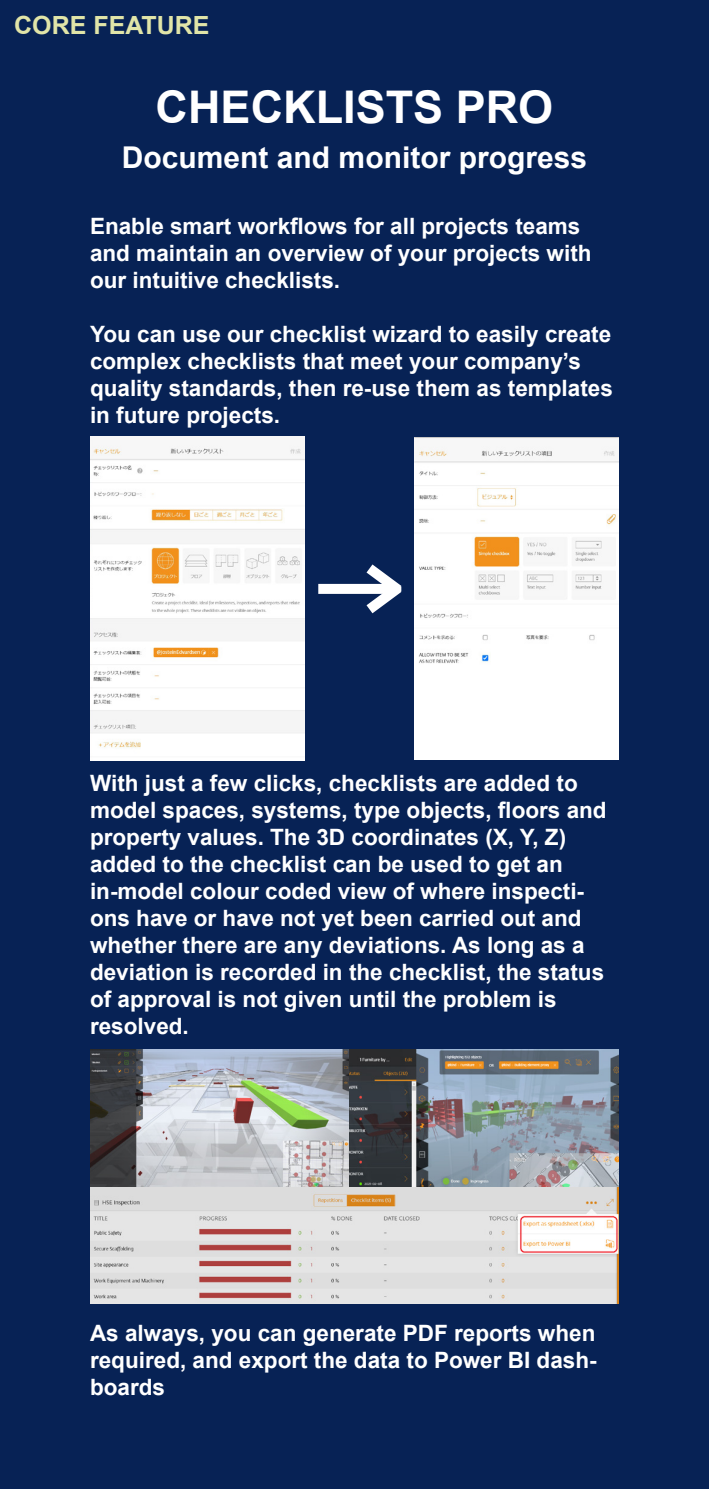
<style>
.page{position:relative;width:709px;height:1489px;background:#fff}
.page>*{position:absolute;margin:0;border:0;box-sizing:border-box;transform-origin:0 0}
.t1{font:700 45px "Arial";color:#fff}
.t2{font:700 30px "Arial";color:#fff}
.t3{font:700 25px "Arial";color:#e1e5a8}
.t4{font:700 22.5px/27px "Arial";color:#fff}
</style>
<div class="page">
<div style="left:0;top:0;width:709px;height:1488px;background:#072255"></div>
<img style="left:90px;top:1049px;width:529px;height:254px">
<div style="left:318px;top:584px;width:73px;height:10px;background:#fff"></div>
<svg style="left:355px;top:564px;width:47px;height:50px"></svg>
<div style="left:376px;top:586px;width:25px;height:5px;background:#fff"></div>
<img style="left:90px;top:436px;width:215px;height:324px">
<img style="left:415px;top:437px;width:204px;height:322px">
<p class="t3" style="left:14px;top:8px;width:197px">CORE FEATURE</p>
<h1 class="t1" style="left:156px;top:75px;width:399px">CHECKLISTS PRO</h1>
<h2 class="t2" style="left:122px;top:136px;width:467px">Document and monitor progress</h2>
<p class="t4" style="left:90px;top:213px;width:503px">Enable smart workflows for all projects teams and maintain an overview of your projects with our intuitive checklists.</p>
<p class="t4" style="left:90px;top:321px;width:524px">You can use our checklist wizard to easily create complex checklists that meet your company’s quality standards, then re-use them as templates in future projects.</p>
<p class="t4" style="left:90px;top:769px;width:518px">With just a few clicks, checklists are added to model spaces, systems, type objects, floors and property values. The 3D coordinates (X, Y, Z) added to the checklist can be used to get an in-model colour coded view of where inspecti&shy;ons have or have not yet been carried out and whether there are any deviations. As long as a deviation is recorded in the checklist, the status of approval is not given until the problem is resolved.</p>
<p class="t4" style="left:90px;top:1319px;width:508px;text-align:justify">As always, you can generate PDF reports when required, and export the data to Power BI dash&shy;boards</p>
</div>
